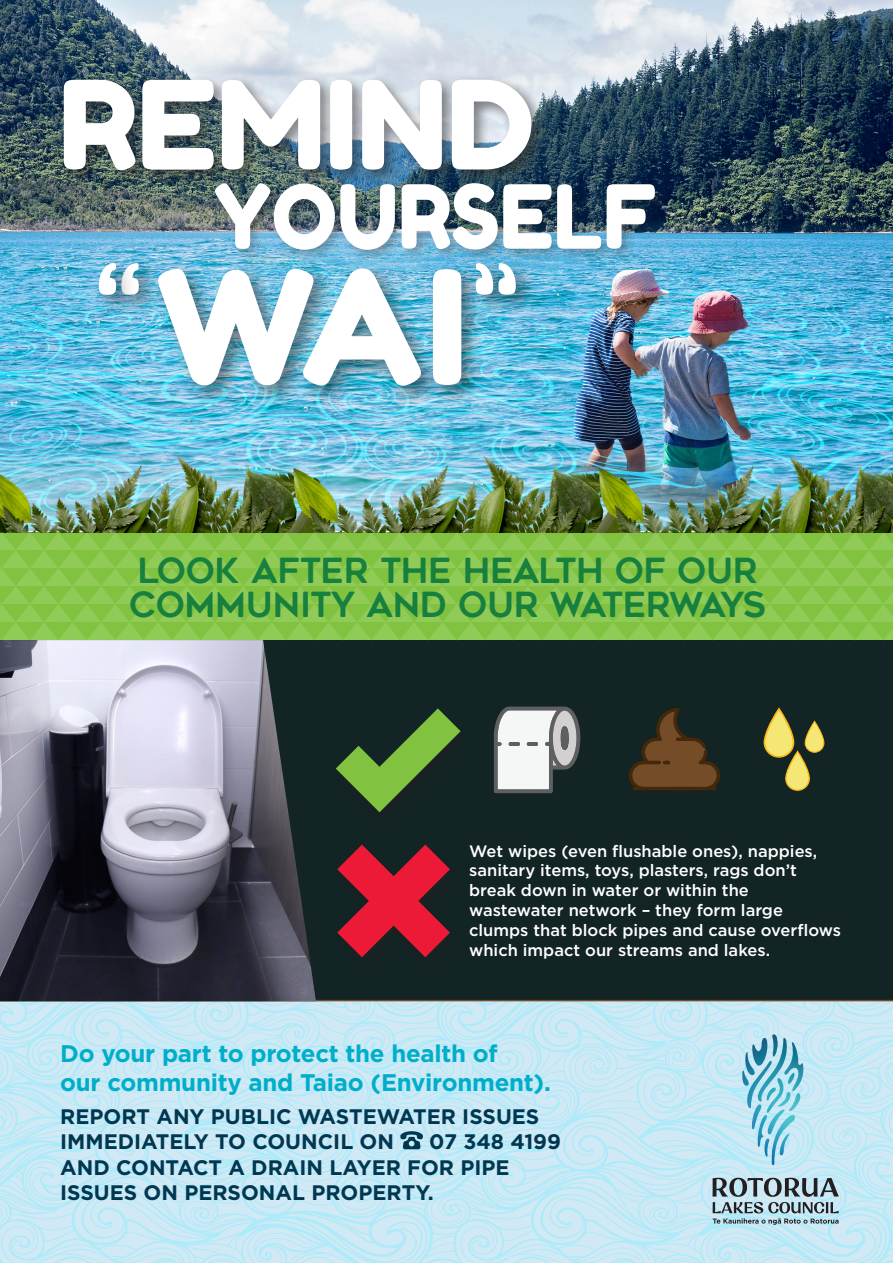
<style>
.page{position:relative;width:893px;height:1263px;background:#fff}
.page>*{position:absolute;margin:0;border:0;box-sizing:border-box;transform-origin:0 0}
.t1{font:34.5px "Geometos Rounded";letter-spacing:-.01em;color:#17803f}
.t2{font:700 24px/28.8px "Gotham";letter-spacing:-.01em;color:#00aeca}
.t3{font:700 21px/25.5px "Gotham";color:#003751}
.t4{font:500 16.5px/19.8px "Gotham";color:#fff}
</style>
<div class="page">
<img style="left:0;top:0;width:893px;height:441px">
<svg style="left:446px;top:1001px;width:447px;height:262px;background:#c5e7f5"></svg>
<svg style="left:889px;top:1105px;width:4px;height:37px"></svg>
<svg style="left:882px;top:1060px;width:11px;height:30px"></svg>
<svg style="left:0;top:1001px;width:446px;height:262px;background:#c6e8f5"></svg>
<svg style="left:423px;top:1047px;width:44px;height:43px;background:#c7e8f5"></svg>
<svg style="left:437px;top:1196px;width:31px;height:30px"></svg>
<svg style="left:439px;top:1005px;width:7px;height:28px"></svg>
<svg style="left:429px;top:1101px;width:44px;height:41px;background:#c7e8f5"></svg>
<div style="left:316px;top:640px;width:577px;height:361px;background:#122424"></div>
<svg style="left:0;top:532px;width:893px;height:108px;background:#87c54a"></svg>
<img style="left:0;top:640px;width:316px;height:361px">
<img style="left:0;top:441px;width:893px;height:91px">
<div style="left:59px;top:75px;width:92px;height:111px;background:#231f20;opacity:.3"></div>
<svg style="left:64px;top:80px;width:71px;height:90px"></svg>
<div style="left:137px;top:75px;width:93px;height:111px;background:#231f20;opacity:.3"></div>
<svg style="left:142px;top:80px;width:72px;height:90px"></svg>
<div style="left:217px;top:75px;width:119px;height:111px;background:#231f20;opacity:.3"></div>
<svg style="left:222px;top:80px;width:98px;height:89px"></svg>
<div style="left:325px;top:75px;width:43px;height:110px;background:#231f20;opacity:.3"></div>
<svg style="left:330px;top:80px;width:22px;height:90px"></svg>
<div style="left:357px;top:75px;width:101px;height:111px;background:#231f20;opacity:.3"></div>
<svg style="left:362px;top:80px;width:80px;height:90px"></svg>
<div style="left:447px;top:75px;width:100px;height:111px;background:#231f20;opacity:.3"></div>
<svg style="left:452px;top:80px;width:79px;height:89px"></svg>
<div style="left:211px;top:179px;width:457px;height:84px;background:#231f20;opacity:.3"></div>
<img style="left:215px;top:183px;width:180px;height:67px">
<svg style="left:402px;top:183px;width:199px;height:67px"></svg>
<svg style="left:607px;top:184px;width:48px;height:65px"></svg>
<div style="left:92px;top:257px;width:446px;height:150px;background:#231f20;opacity:.3"></div>
<div style="left:152px;top:262px;width:183px;height:145px;background:#231f20;opacity:.3"></div>
<div style="left:297px;top:262px;width:145px;height:145px;background:#231f20;opacity:.3"></div>
<img style="left:158px;top:268px;width:263px;height:118px">
<div style="left:426px;top:262px;width:58px;height:145px;background:#231f20;opacity:.3"></div>
<svg style="left:433px;top:269px;width:28px;height:116px"></svg>
<div style="left:114px;top:257px;width:47px;height:60px;background:#231f20;opacity:.3"></div>
<div style="left:92px;top:257px;width:46px;height:60px;background:#231f20;opacity:.3"></div>
<svg style="left:99px;top:263px;width:40px;height:32px"></svg>
<div style="left:469px;top:257px;width:46px;height:60px;background:#231f20;opacity:.3"></div>
<div style="left:492px;top:257px;width:45px;height:60px;background:#231f20;opacity:.3"></div>
<svg style="left:476px;top:263px;width:40px;height:32px"></svg>
<svg style="left:494px;top:706px;width:86px;height:87px"></svg>
<div style="left:333px;top:711px;width:138px;height:117px;background:#122424"></div>
<svg style="left:336px;top:708px;width:125px;height:104px"></svg>
<svg style="left:712px;top:1178px;width:127px;height:47px;background:#92a9b2"></svg>
<svg style="left:742px;top:1034px;width:61px;height:74px;background:#8ec7d9"></svg>
<svg style="left:627px;top:708px;width:93px;height:82px;background:#443621"></svg>
<svg style="left:763px;top:706px;width:62px;height:85px;background:#6c6e3c"></svg>
<svg style="left:400px;top:1131px;width:23px;height:18px"></svg>
<div style="left:334px;top:847px;width:127px;height:127px;background:#122424"></div>
<svg style="left:337px;top:844px;width:118px;height:114px"></svg>
<p class="t1" style="left:137px;top:551px;width:622px">LOOK AFTER THE HEALTH OF OUR</p>
<p class="t1" style="left:129px;top:585px;width:638px">COMMUNITY AND OUR WATERWAYS</p>
<p class="t4" style="left:469px;top:841px;width:373px">Wet wipes (even flushable ones), nappies, sanitary items, toys, plasters, rags don’t break down in water or within the wastewater network – they form large clumps that block pipes and cause overflows which impact our streams and lakes.</p>
<p class="t2" style="left:60px;top:1039px;width:492px">Do your part to protect the health of<br>our community and Taiao (Environment).</p>
<p class="t3" style="left:60px;top:1103px;width:481px">REPORT ANY PUBLIC WASTEWATER ISSUES<br>IMMEDIATELY TO COUNCIL ON</p>
<p class="t3" style="left:60px;top:1129px;width:502px;text-indent:369px">07 348 4199<br>AND CONTACT A DRAIN LAYER FOR PIPE<br>ISSUES ON PERSONAL PROPERTY.</p>
</div>
